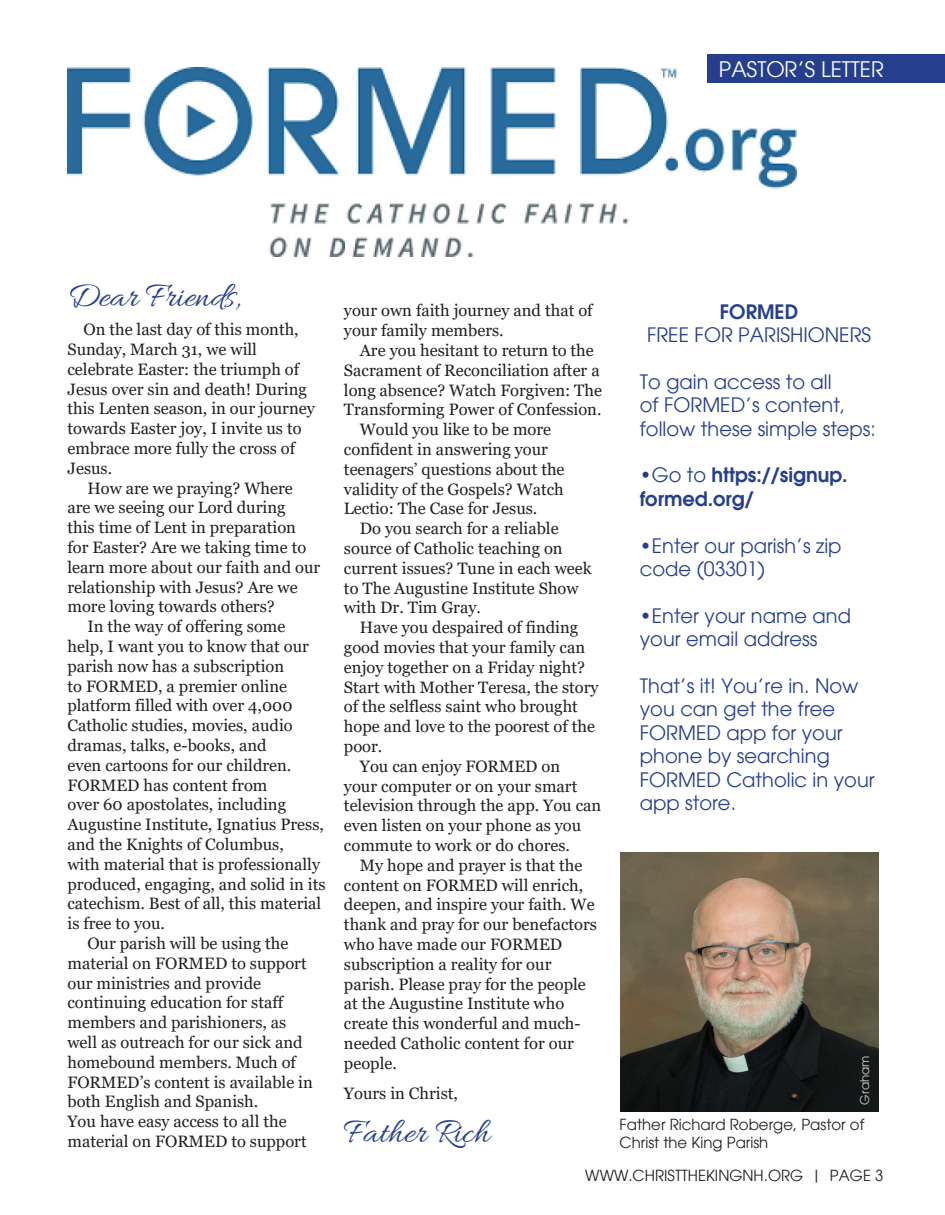
<style>
.page{position:relative;width:945px;height:1215px;background:#fff}
.page>*{position:absolute;margin:0;border:0;box-sizing:border-box;transform-origin:0 0}
.t1{font:36px "Allura";color:#253f8e}
.t2{font:21px "Avant Garde";color:#fff}
.t3{font:19.5px/23.4px "Avant Garde";color:#253f8e}
.t4{font:600 19.5px/23.4px "Avant Garde";color:#253f8e}
.t5{font:16.5px/19.8px "Georgia";color:#231f20}
.t6{font:15px "Avant Garde";color:#231f20}
.t7{font:12px "Avant Garde";color:#fff}
.s1{font-weight:400}
</style>
<div class="page">
<img style="left:68px;top:68px;width:729px;height:188px">
<div style="left:707px;top:55px;width:238px;height:28px;background:#253f8e"></div>
<img style="left:620px;top:853px;width:258px;height:259px">
<p class="t2" style="left:719px;top:57px;width:166px">PASTOR’S LETTER</p>
<p class="t1" style="left:68px;top:276px;width:175px">Dear Friends,</p>
<p class="t5" style="left:68px;top:320px;width:249px;text-indent:16px">On the last day of this month,<br>Sunday, March 31, we will celebrate Easter: the triumph of<br>Jesus over sin and death! During this Lenten season, in our journey towards Easter joy, I invite us to embrace more fully the cross of<br>Jesus.</p>
<p class="t5" style="left:68px;top:478px;width:254px;text-indent:20px">How are we praying? Where<br>are we seeing our Lord during<br>this time of Lent in preparation for Easter? Are we taking time to learn more about our faith and our relationship with Jesus? Are we more loving towards others?</p>
<p class="t5" style="left:68px;top:617px;width:259px;text-indent:20px">In the way of offering some help, I want you to know that our parish now has a subscription<br>to FORMED, a premier online platform filled with over 4,000<br>Catholic studies, movies, audio dramas, talks, e-books, and<br>even cartoons for our children.<br>FORMED has content from<br>over 60 apostolates, including<br>Augustine Institute, Ignatius Press, and the Knights of Columbus,<br>with material that is professionally produced, engaging, and solid in its catechism. Best of all, this material is free to you.</p>
<p class="t5" style="left:68px;top:934px;width:247px;text-indent:20px">Our parish will be using the material on FORMED to support our ministries and provide continuing education for staff members and parishioners, as well as outreach for our sick and homebound members. Much of<br>FORMED’s content is available in both English and Spanish.</p>
<p class="t5" style="left:68px;top:1112px;width:241px">You have easy access to all the material on FORMED to support</p>
<p class="t5" style="left:344px;top:301px;width:250px">your own faith journey and that of your family members.</p>
<p class="t5" style="left:344px;top:341px;width:259px;text-align:center">Are you hesitant to return to the Sacrament of Reconciliation after a long absence? Watch Forgiven: The Transforming Power of Confession.</p>
<p class="t5" style="left:344px;top:420px;width:222px;text-indent:16px">Would you like to be more confident in answering your teenagers’ questions about the validity of the Gospels? Watch<br>Lectio: The Case for Jesus.</p>
<p class="t5" style="left:344px;top:519px;width:249px;text-indent:16px">Do you search for a reliable source of Catholic teaching on current issues? Tune in each week to The Augustine Institute Show with Dr. Tim Gray.</p>
<p class="t5" style="left:344px;top:618px;width:256px;text-indent:16px">Have you despaired of finding good movies that your family can enjoy together on a Friday night?<br>Start with Mother Teresa, the story of the selfless saint who brought hope and love to the poorest of the poor.</p>
<p class="t5" style="left:344px;top:757px;width:259px;text-indent:16px">You can enjoy FORMED on<br>your computer or on your smart television through the app. You can even listen on your phone as you commute to work or do chores.</p>
<p class="t5" style="left:344px;top:856px;width:254px;text-indent:16px">My hope and prayer is that the content on FORMED will enrich, deepen, and inspire your faith. We thank and pray for our benefactors who have made our FORMED subscription a reality for our parish. Please pray for the people at the Augustine Institute who create this wonderful and much&shy;needed Catholic content for our people.</p>
<p class="t5" style="left:344px;top:1084px;width:116px">Yours in Christ,</p>
<p class="t1" style="left:344px;top:1112px;width:148px">Father Rich</p>
<p class="t4" style="left:720px;top:299px;width:80px">FORMED</p>
<p class="t3" style="left:647px;top:323px;width:226px">FREE FOR PARISHIONERS</p>
<p class="t3" style="left:640px;top:370px;width:238px">To gain access to all<br>of FORMED’s content, follow these simple steps:</p>
<p class="t4" style="left:640px;top:463px;width:209px"><span class="s1">•Go to</span> https://signup. formed.org/</p>
<p class="t3" style="left:640px;top:534px;width:203px">•Enter our parish’s zip code (03301)</p>
<p class="t3" style="left:640px;top:604px;width:213px">•Enter your name and</p>
<p class="t3" style="left:640px;top:628px;width:179px">your email address</p>
<p class="t3" style="left:640px;top:674px;width:236px">That’s it! You’re in. Now you can get the free<br>FORMED app for your phone by searching<br>FORMED Catholic in your app store.</p>
<p class="t7" style="left:858px;top:1105px;width:51px;rotate:-90deg">Graham</p>
<p class="t6" style="left:620px;top:1115px;width:246px">Father Richard Roberge, Pastor of</p>
<p class="t6" style="left:620px;top:1133px;width:150px">Christ the King Parish</p>
<p class="t6" style="left:585px;top:1166px;width:300px">WWW.CHRISTTHEKINGNH.ORG | PAGE 3</p>
</div>
